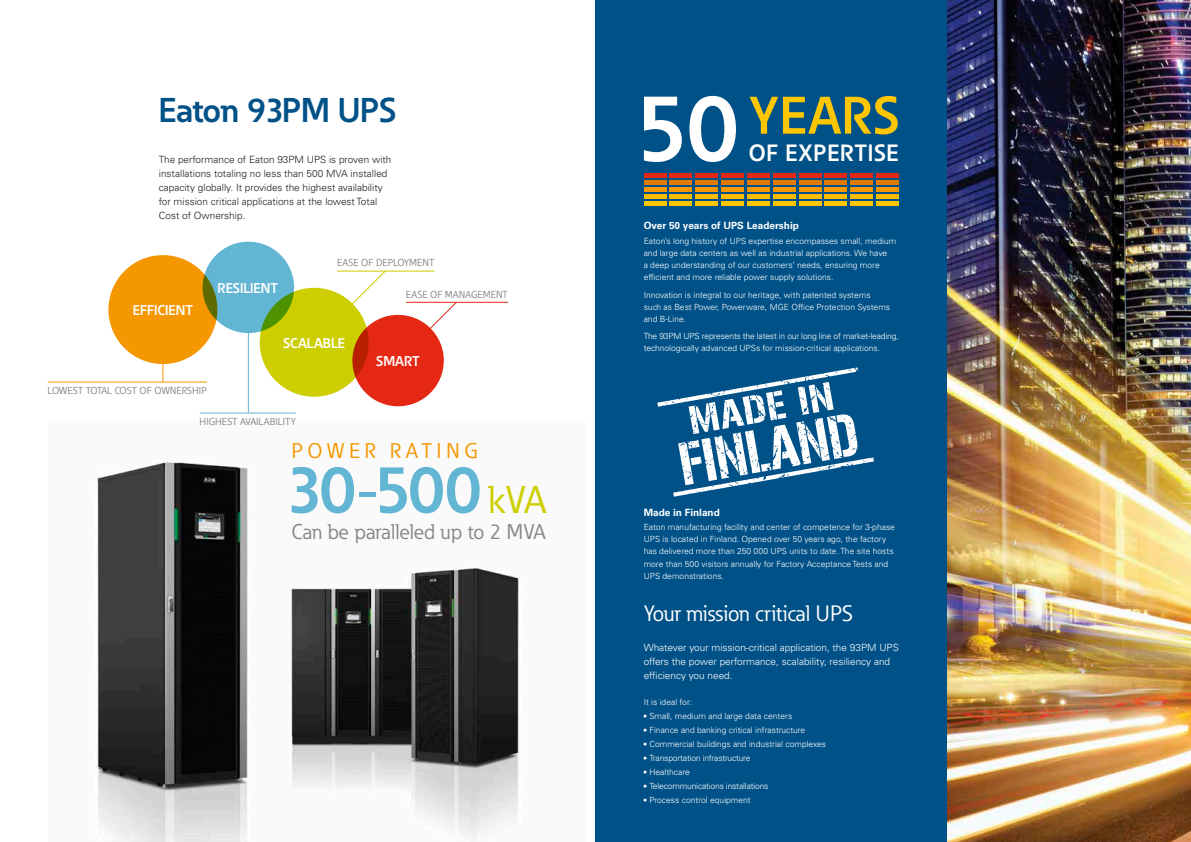
<style>
.page{position:relative;width:1191px;height:842px;background:#fff}
.page>*{position:absolute;margin:0;border:0;box-sizing:border-box;transform-origin:0 0}
.t1{font:700 93.7px "Eaton";color:#fff}
.t2{font:700 66px "Eaton";color:#62b5d3}
.t3{font:700 52.1px "Eaton";letter-spacing:.01em;color:#fdc601}
.t4{font:700 34px "Eaton";letter-spacing:-.01em;color:#005187}
.t5{font:700 23.3px "Eaton";letter-spacing:.03em;color:#fff}
.t6{font:22px "Eaton";color:#fff}
.t7{font:21px "Eaton";letter-spacing:-.01em;color:#878787}
.t8{font:21px "Eaton";letter-spacing:.21em;color:#f49700}
.t9{font:700 14px "Eaton";color:#fff}
.t10{font:300 10px/14px "Univers LT Std";color:#1d1d1b}
.t11{font:300 10px/14px "Univers LT Std";color:#fff}
.t12{font:10px "Eaton";color:#878787}
.t13{font:700 10px "Univers LT Std";color:#fff}
.t14{font:300 8.5px/12px "Univers LT Std";color:#fff}
.t15{font:300 8.5px "Univers LT Std";letter-spacing:-.02em;color:#fff}
.s1{font-weight:400}
.s2{font-weight:400;font-size:38.3px;color:#cdce00}
.s3{font-weight:400;font-size:8px}
</style>
<div class="page">
<img style="left:97px;top:462px;width:424px;height:380px">
<img style="left:947px;top:0;width:244px;height:842px">
<div style="left:595px;top:0;width:352px;height:842px;background:#005187"></div>
<hr style="left:643px;top:173px;width:23px;height:4px;background:#e52813">
<hr style="left:669px;top:173px;width:23px;height:4px;background:#e52813">
<hr style="left:695px;top:173px;width:23px;height:4px;background:#e52813">
<hr style="left:721px;top:173px;width:23px;height:4px;background:#e52813">
<hr style="left:747px;top:173px;width:23px;height:4px;background:#e52813">
<hr style="left:772px;top:173px;width:23px;height:4px;background:#e52813">
<hr style="left:798px;top:173px;width:23px;height:4px;background:#e52813">
<hr style="left:824px;top:173px;width:23px;height:4px;background:#e52813">
<hr style="left:850px;top:173px;width:23px;height:4px;background:#e52813">
<hr style="left:876px;top:173px;width:23px;height:4px;background:#e52813">
<hr style="left:643px;top:180px;width:23px;height:4px;background:#de7a00">
<hr style="left:669px;top:180px;width:23px;height:4px;background:#de7a00">
<hr style="left:695px;top:180px;width:23px;height:4px;background:#de7a00">
<hr style="left:721px;top:180px;width:23px;height:4px;background:#de7a00">
<hr style="left:747px;top:180px;width:23px;height:4px;background:#de7a00">
<hr style="left:772px;top:180px;width:23px;height:4px;background:#de7a00">
<hr style="left:798px;top:180px;width:23px;height:4px;background:#de7a00">
<hr style="left:824px;top:180px;width:23px;height:4px;background:#de7a00">
<hr style="left:850px;top:180px;width:23px;height:4px;background:#de7a00">
<hr style="left:876px;top:180px;width:23px;height:4px;background:#de7a00">
<div style="left:643px;top:187px;width:23px;height:5px;background:#f49700"></div>
<div style="left:669px;top:187px;width:23px;height:5px;background:#f49700"></div>
<div style="left:695px;top:187px;width:23px;height:5px;background:#f49700"></div>
<div style="left:721px;top:187px;width:23px;height:5px;background:#f49700"></div>
<div style="left:747px;top:187px;width:23px;height:5px;background:#f49700"></div>
<div style="left:772px;top:187px;width:23px;height:5px;background:#f49700"></div>
<div style="left:798px;top:187px;width:23px;height:5px;background:#f49700"></div>
<div style="left:824px;top:187px;width:23px;height:5px;background:#f49700"></div>
<div style="left:850px;top:187px;width:23px;height:5px;background:#f49700"></div>
<div style="left:876px;top:187px;width:23px;height:5px;background:#f49700"></div>
<div style="left:643px;top:194px;width:23px;height:5px;background:#fbbb00"></div>
<div style="left:669px;top:194px;width:23px;height:5px;background:#fbbb00"></div>
<div style="left:695px;top:194px;width:23px;height:5px;background:#fbbb00"></div>
<div style="left:721px;top:194px;width:23px;height:5px;background:#fbbb00"></div>
<div style="left:747px;top:194px;width:23px;height:5px;background:#fbbb00"></div>
<div style="left:772px;top:194px;width:23px;height:5px;background:#fbbb00"></div>
<div style="left:798px;top:194px;width:23px;height:5px;background:#fbbb00"></div>
<div style="left:824px;top:194px;width:23px;height:5px;background:#fbbb00"></div>
<div style="left:850px;top:194px;width:23px;height:5px;background:#fbbb00"></div>
<div style="left:876px;top:194px;width:23px;height:5px;background:#fbbb00"></div>
<div style="left:643px;top:201px;width:23px;height:5px;background:#fdc601"></div>
<div style="left:669px;top:201px;width:23px;height:5px;background:#fdc601"></div>
<div style="left:695px;top:201px;width:23px;height:5px;background:#fdc601"></div>
<div style="left:721px;top:201px;width:23px;height:5px;background:#fdc601"></div>
<div style="left:747px;top:201px;width:23px;height:5px;background:#fdc601"></div>
<div style="left:772px;top:201px;width:23px;height:5px;background:#fdc601"></div>
<div style="left:798px;top:201px;width:23px;height:5px;background:#fdc601"></div>
<div style="left:824px;top:201px;width:23px;height:5px;background:#fdc601"></div>
<div style="left:850px;top:201px;width:23px;height:5px;background:#fdc601"></div>
<div style="left:876px;top:201px;width:23px;height:5px;background:#fdc601"></div>
<svg style="left:657px;top:367px;width:217px;height:130px"></svg>
<div style="left:108px;top:255px;width:109px;height:109px;background:#f49700;border-radius:50%"></div>
<div style="left:203px;top:242px;width:91px;height:91px;background:#62b5d3;border-radius:50%"></div>
<div style="left:260px;top:288px;width:109px;height:109px;background:#cdce00;border-radius:50%"></div>
<div style="left:352px;top:315px;width:92px;height:91px;background:#e52813;border-radius:50%"></div>
<hr style="left:48px;top:382px;width:159px;height:1px;background:#f49700">
<hr style="left:200px;top:412px;width:96px;height:1px;background:#62b5d3">
<hr style="left:406px;top:302px;width:102px;height:1px;background:#e52813">
<hr style="left:248px;top:327px;width:1px;height:86px;background:#62b5d3">
<hr style="left:162px;top:335px;width:1px;height:47px;background:#f49700">
<hr style="left:337px;top:271px;width:97px;height:1px;background:#cdce00">
<svg style="left:336px;top:270px;width:51px;height:50px"></svg>
<svg style="left:409px;top:301px;width:49px;height:49px"></svg>
<h3 class="t4" style="left:159px;top:89px;width:239px">Eaton 93PM UPS</h3>
<p class="t10" style="left:159px;top:152px;width:234px">The performance of Eaton 93PM UPS is proven with installations totaling no less than 500 MVA installed capacity globally. It provides the highest availability for mission critical applications at the lowest Total Cost of Ownership.</p>
<h3 class="t9" style="left:133px;top:301px;width:62px">EFFICIENT</h3>
<h3 class="t9" style="left:217px;top:279px;width:62px">RESILIENT</h3>
<p class="t12" style="left:337px;top:257px;width:99px">EASE OF DEPLOYMENT</p>
<p class="t12" style="left:406px;top:288px;width:103px">EASE OF MANAGEMENT</p>
<h3 class="t9" style="left:283px;top:334px;width:63px">SCALABLE</h3>
<h3 class="t9" style="left:376px;top:352px;width:45px">SMART</h3>
<p class="t12" style="left:48px;top:384px;width:161px">LOWEST TOTAL COST OF OWNERSHIP</p>
<p class="t12" style="left:200px;top:415px;width:98px">HIGHEST AVAILABILITY</p>
<h3 class="t8" style="left:291px;top:438px;width:188px">POWER RATING</h3>
<h2 class="t2" style="left:287px;top:448px;width:261px">30<span class="s1">-</span>500 <span class="s2">kVA</span></h2>
<h3 class="t7" style="left:291px;top:518px;width:256px">Can be paralleled up to 2 MVA</h3>
<h1 class="t1" style="left:635px;top:70px;width:105px">50</h1>
<h3 class="t3" style="left:748px;top:83px;width:152px">YEARS</h3>
<h3 class="t5" style="left:749px;top:138px;width:151px">OF EXPERTISE</h3>
<p class="t13" style="left:643px;top:220px;width:157px">Over 50 years of UPS Leadership</p>
<p class="t14" style="left:643px;top:235px;width:254px">Eaton’s long history of UPS expertise encompasses small, medium and large data centers as well as industrial applications. We have<br>a deep understanding of our customers’ needs, ensuring more efficient and more reliable power supply solutions.</p>
<p class="t14" style="left:643px;top:289px;width:248px">Innovation is integral to our heritage, with patented systems such as Best Power, Powerware, MGE Office Protection Systems and B-Line.</p>
<p class="t14" style="left:643px;top:330px;width:256px">The 93PM UPS represents the latest in our long line of market-leading, technologically advanced UPSs for mission-critical applications.</p>
<p class="t13" style="left:643px;top:506px;width:78px">Made in Finland</p>
<p class="t14" style="left:643px;top:521px;width:253px">Eaton manufacturing facility and center of competence for 3-phase UPS is located in Finland. Opened over 50 years ago, the factory has delivered more than 250 000 UPS units to date. The site hosts more than 500 visitors annually for Factory Acceptance Tests and UPS demonstrations.</p>
<h3 class="t6" style="left:643px;top:599px;width:211px">Your mission critical UPS</h3>
<p class="t11" style="left:643px;top:641px;width:256px">Whatever your mission-critical application, the 93PM UPS offers the power performance, scalability, resiliency and efficiency you need.</p>
<p class="t14" style="left:643px;top:695px;width:50px">It is ideal for:</p>
<p class="t14" style="left:643px;top:709px;width:150px"><span class="s3">•</span> Small, medium and large data centers</p>
<p class="t14" style="left:643px;top:723px;width:163px"><span class="s3">•</span> Finance and banking critical infrastructure</p>
<p class="t14" style="left:643px;top:737px;width:184px"><span class="s3">•</span> Commercial buildings and industrial complexes</p>
<p class="t15" style="left:643px;top:752px;width:108px"><span class="s3">•</span> Transportation infrastructure</p>
<p class="t14" style="left:643px;top:765px;width:48px"><span class="s3">•</span> Healthcare</p>
<p class="t15" style="left:643px;top:780px;width:126px"><span class="s3">•</span> Telecommunications installations</p>
<p class="t14" style="left:643px;top:793px;width:109px"><span class="s3">•</span> Process control equipment</p>
</div>
